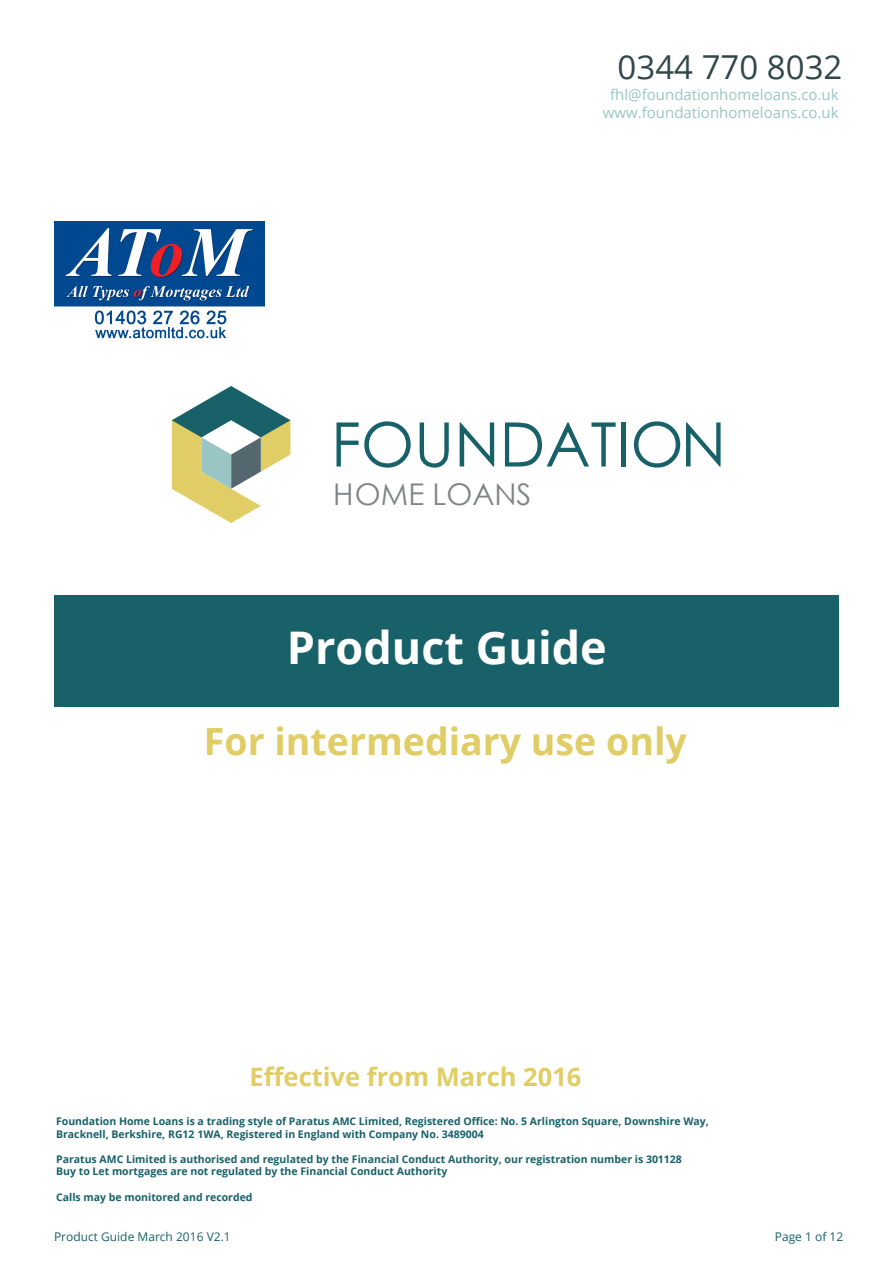
<style>
.page{position:relative;width:893px;height:1263px;background:#fff}
.page>*{position:absolute;margin:0;border:0;box-sizing:border-box;transform-origin:0 0}
.t1{font:61.2px "Century Gothic";color:#186168}
.t2{font:700 45px "Open Sans";color:#fff}
.t3{font:700 37.5px "Open Sans";color:#e1cd65}
.t4{font:33px "Open Sans";color:#31474c}
.t5{font:29.85px "Century Gothic";color:#808285}
.t6{font:700 25.5px "Open Sans";color:#e1cd65}
.t7{font:15px "Open Sans";color:#99c5c5}
.t8{font:12px "Open Sans";color:#186168}
.t9{font:700 10.5px "Open Sans";color:#186168}
</style>
<div class="page">
<div style="left:54px;top:595px;width:785px;height:112px;background:#186168"></div>
<svg style="left:172px;top:386px;width:118px;height:137px"></svg>
<img style="left:55px;top:222px;width:210px;height:117px">
<p class="t4" style="left:618px;top:45px;width:226px">0344 770 8032</p>
<p class="t7" style="left:610px;top:84px;width:230px">fhl@foundationhomeloans.co.uk</p>
<p class="t7" style="left:603px;top:102px;width:237px">www.foundationhomeloans.co.uk</p>
<h1 class="t1" style="left:331px;top:402px;width:396px">FOUNDATION</h1>
<h3 class="t5" style="left:333px;top:473px;width:200px">HOME LOANS</h3>
<p class="t2" style="left:287px;top:616px;width:321px">Product Guide</p>
<p class="t3" style="left:204px;top:714px;width:484px">For intermediary use only</p>
<p class="t6" style="left:250px;top:1058px;width:333px">Effective from March 2016</p>
<p class="t9" style="left:56px;top:1114px;width:654px">Foundation Home Loans is a trading style of Paratus AMC Limited, Registered Office: No. 5 Arlington Square, Downshire Way,</p>
<p class="t9" style="left:56px;top:1126px;width:429px">Bracknell, Berkshire, RG12 1WA, Registered in England with Company No. 3489004</p>
<p class="t9" style="left:56px;top:1151px;width:627px">Paratus AMC Limited is authorised and regulated by the Financial Conduct Authority, our registration number is 301128</p>
<p class="t9" style="left:56px;top:1164px;width:393px">Buy to Let mortgages are not regulated by the Financial Conduct Authority</p>
<p class="t9" style="left:56px;top:1189px;width:198px">Calls may be monitored and recorded</p>
<p class="t8" style="left:54px;top:1228px;width:178px">Product Guide March 2016 V2.1</p>
<p class="t8" style="left:775px;top:1228px;width:70px">Page 1 of 12</p>
</div>
